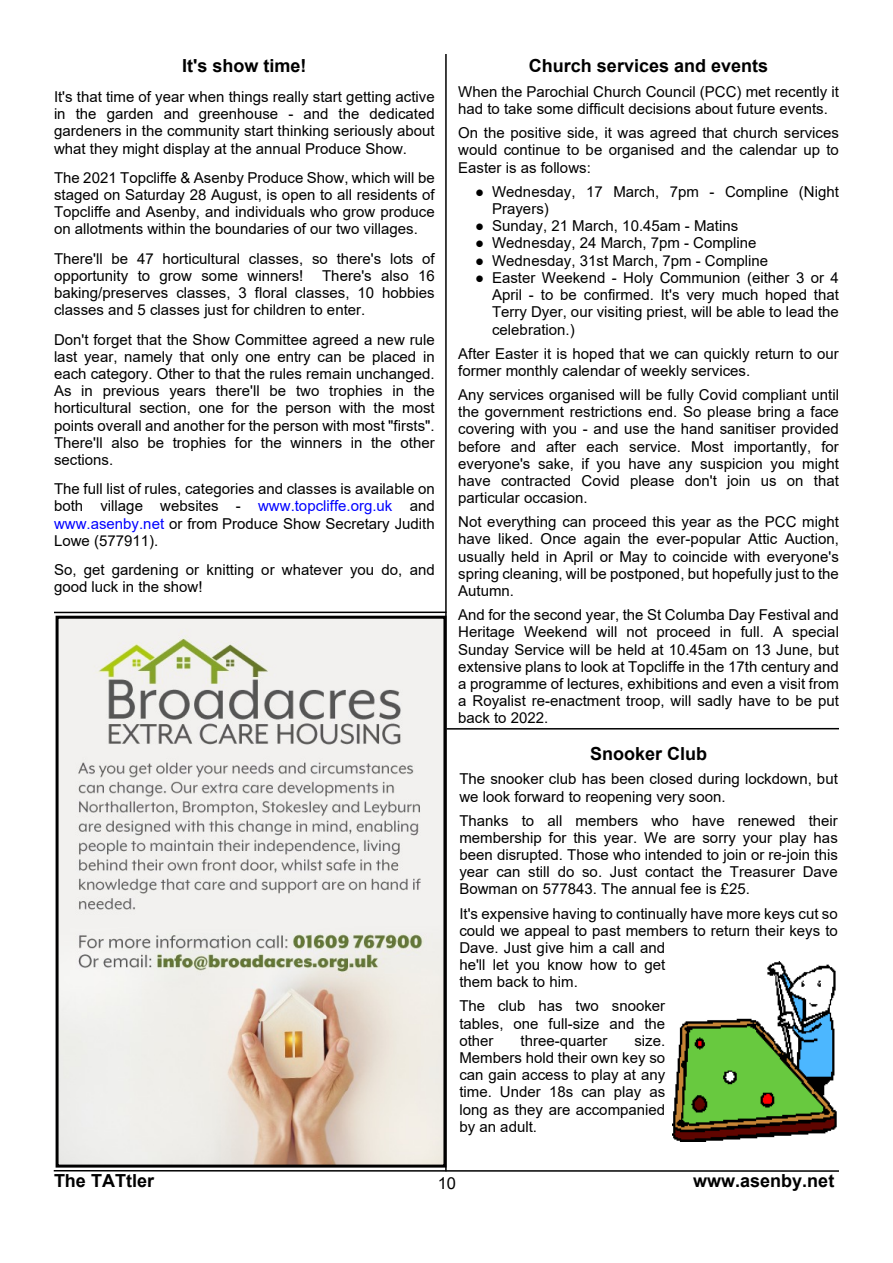
<style>
.page{position:relative;width:893px;height:1263px;background:#fff}
.page>*{position:absolute;margin:0;border:0;box-sizing:border-box;transform-origin:0 0}
.t1{font:700 18px "Arial";color:#000}
.t2{font:16.5px "Arial";color:#000}
.t3{font:15px/17.2px "Arial";color:#000;text-align:justify}
.s1{color:#00f}
.s2{font-family:"Times New Roman"}
</style>
<div class="page">
<hr style="left:54px;top:1170px;width:785px;height:2px;background:#000">
<hr style="left:445px;top:54px;width:2px;height:1117px;background:#000">
<hr style="left:54px;top:611px;width:392px;height:2px;background:#000">
<img style="left:60px;top:620px;width:382px;height:543px">
<div style="left:56px;top:616px;width:390px;height:551px;border:3px solid #000"></div>
<hr style="left:446px;top:728px;width:393px;height:2px;background:#000">
<img style="left:673px;top:961px;width:164px;height:180px">
<p class="t1" style="left:182px;top:59px;width:126px">It's show time!</p>
<p class="t3" style="left:54px;top:89px;width:382px">It's that time of year when things really start getting active in the garden and greenhouse - and the dedicated gardeners in the community start thinking seriously about what they might display at the annual Produce Show.</p>
<p class="t3" style="left:54px;top:170px;width:382px">The 2021 Topcliffe &amp; Asenby Produce Show, which will be staged on Saturday 28 August, is open to all residents of Topcliffe and Asenby, and individuals who grow produce on allotments within the boundaries of our two villages.</p>
<p class="t3" style="left:54px;top:251px;width:382px">There'll be 47 horticultural classes, so there's lots of opportunity to grow some winners! There's also 16 baking/preserves classes, 3 floral classes, 10 hobbies classes and 5 classes just for children to enter.</p>
<p class="t3" style="left:54px;top:332px;width:382px">Don't forget that the Show Committee agreed a new rule last year, namely that only one entry can be placed in each category. Other to that the rules remain unchanged.<br>As in previous years there'll be two trophies in the horticultural section, one for the person with the most points overall and another for the person with most "firsts".<br>There'll also be trophies for the winners in the other sections.</p>
<p class="t3" style="left:54px;top:482px;width:382px">The full list of rules, categories and classes is available on both village websites - <span class="s1">www.topcliffe.org.uk</span> and <span class="s1">www.asenby.net</span> or from Produce Show Secretary Judith Lowe (577911).</p>
<p class="t3" style="left:54px;top:562px;width:382px">So, get gardening or knitting or whatever you do, and good luck in the show!</p>
<p class="t1" style="left:529px;top:59px;width:241px">Church services and events</p>
<p class="t3" style="left:458px;top:84px;width:382px">When the Parochial Church Council (PCC) met recently it had to take some difficult decisions about future events.</p>
<p class="t3" style="left:458px;top:126px;width:382px">On the positive side, it was agreed that church services would continue to be organised and the calendar up to Easter is as follows:</p>
<p class="t3" style="left:492px;top:184px;width:348px;text-indent:-17px"><span class="s2">●</span> Wednesday, 17 March, 7pm - Compline (Night<br>Prayers)</p>
<p class="t3" style="left:475px;top:219px;width:265px"><span class="s2">●</span> Sunday, 21 March, 10.45am - Matins</p>
<p class="t3" style="left:475px;top:236px;width:283px"><span class="s2">●</span> Wednesday, 24 March, 7pm - Compline</p>
<p class="t3" style="left:475px;top:253px;width:295px"><span class="s2">●</span> Wednesday, 31st March, 7pm - Compline</p>
<p class="t3" style="left:492px;top:270px;width:348px;text-indent:-17px"><span class="s2">●</span> Easter Weekend - Holy Communion (either 3 or 4<br>April - to be confirmed. It's very much hoped that Terry Dyer, our visiting priest, will be able to lead the celebration.)</p>
<p class="t3" style="left:458px;top:346px;width:382px">After Easter it is hoped that we can quickly return to our former monthly calendar of weekly services.</p>
<p class="t3" style="left:458px;top:387px;width:382px">Any services organised will be fully Covid compliant until the government restrictions end. So please bring a face covering with you - and use the hand sanitiser provided before and after each service. Most importantly, for everyone's sake, if you have any suspicion you might have contracted Covid please don't join us on that particular occasion.</p>
<p class="t3" style="left:458px;top:515px;width:382px">Not everything can proceed this year as the PCC might have liked. Once again the ever-popular Attic Auction, usually held in April or May to coincide with everyone's spring cleaning, will be postponed, but hopefully just to the Autumn.</p>
<p class="t3" style="left:458px;top:608px;width:382px">And for the second year, the St Columba Day Festival and Heritage Weekend will not proceed in full. A special Sunday Service will be held at 10.45am on 13 June, but extensive plans to look at Topcliffe in the 17th century and a programme of lectures, exhibitions and even a visit from a Royalist re-enactment troop, will sadly have to be put back to 2022.</p>
<p class="t1" style="left:590px;top:746px;width:119px">Snooker Club</p>
<p class="t3" style="left:459px;top:772px;width:380px">The snooker club has been closed during lockdown, but we look forward to reopening very soon.</p>
<p class="t3" style="left:459px;top:813px;width:380px">Thanks to all members who have renewed their membership for this year. We are sorry your play has been disrupted. Those who intended to join or re-join this year can still do so. Just contact the Treasurer Dave Bowman on 577843. The annual fee is £25.</p>
<p class="t3" style="left:459px;top:906px;width:380px;text-align:left">It's expensive having to continually have more keys cut so could we appeal to past members to return their keys to Dave. Just give him a call and<br>he'll let you know how to get<br>them back to him.</p>
<p class="t3" style="left:459px;top:999px;width:207px">The club has two snooker tables, one full-size and the other</p>
<p class="t3" style="left:459px;top:1033px;width:207px;text-indent:175px">size.<br>Members hold their own key so can gain access to play at any time. Under 18s can play as long as they are accompanied by an adult.</p>
<p class="t3" style="left:521px;top:1033px;width:88px">three-quarter</p>
<p class="t1" style="left:54px;top:1174px;width:102px">The TATtler</p>
<p class="t1" style="left:693px;top:1174px;width:143px">www.asenby.net</p>
<p class="t2" style="left:438px;top:1177px;width:20px">10</p>
</div>
